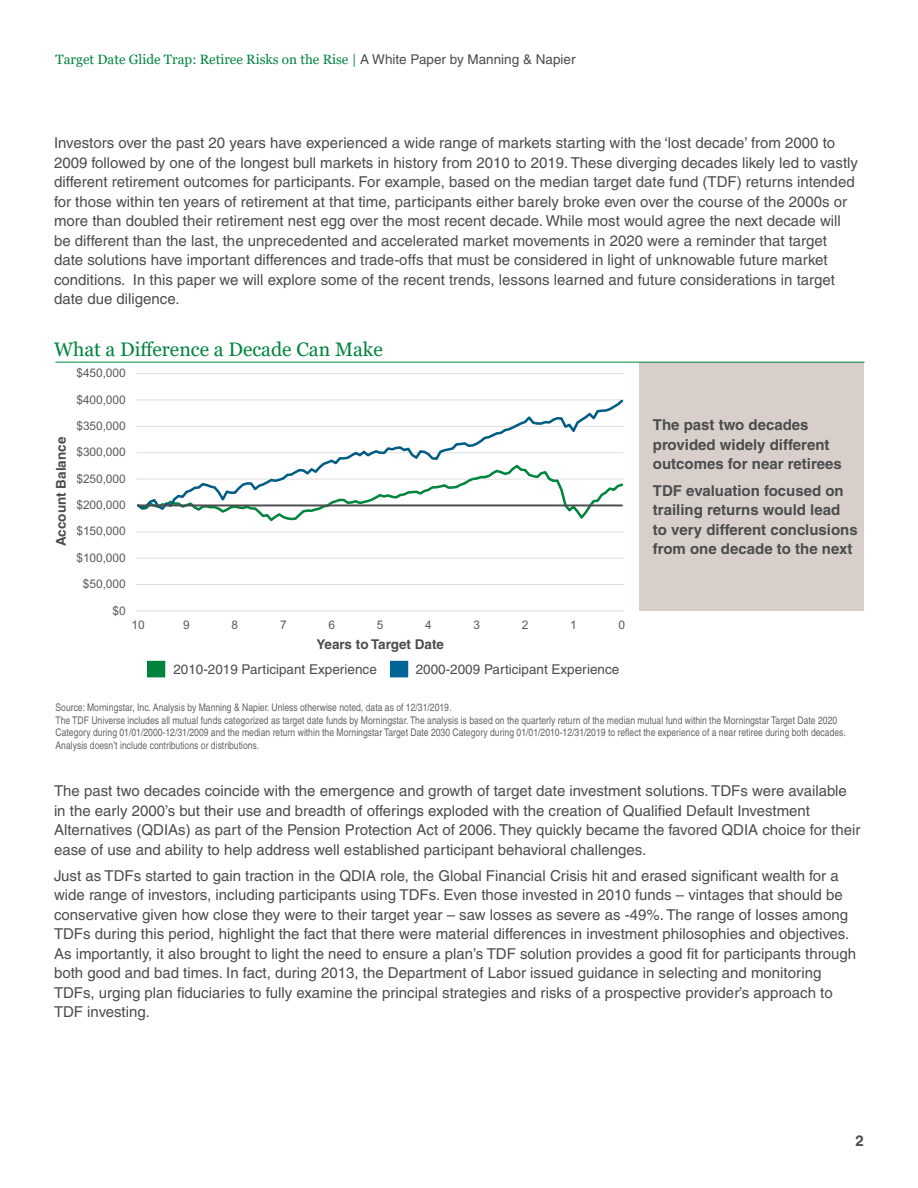
<style>
.page{position:relative;width:918px;height:1188px;background:#fff}
.page>*{position:absolute;margin:0;border:0;box-sizing:border-box;transform-origin:0 0}
.t1{font:19.5px "Georgia";color:#00843d}
.t2{font:15px/19.5px "Helvetica";color:#4b4c4d}
.t3{font:700 15px/19.5px "Helvetica";color:#4b4c4d}
.t4{font:13.5px "Georgia";color:#00843d}
.t5{font:13.5px "Helvetica";color:#4b4c4d}
.t6{font:700 13.5px "Helvetica";color:#4b4c4d}
.t7{font:11.85px "Arial";color:#595959}
.t8{font:condensed 10.5px/12.6px "Helvetica";color:#636366}
.s1{font-family:"Helvetica";color:#4b4c4d}
</style>
<div class="page">
<div style="left:639px;top:362px;width:225px;height:249px;background:#d8cfca"></div>
<hr style="left:55px;top:362px;width:809px;height:1px;background:#00843d">
<div style="left:147px;top:661px;width:18px;height:16px;background:#00843d"></div>
<div style="left:390px;top:661px;width:18px;height:16px;background:#006494"></div>
<hr style="left:136px;top:584px;width:488px;height:1px;background:#dfdfdf">
<hr style="left:136px;top:558px;width:488px;height:1px;background:#e9e9e9">
<hr style="left:136px;top:532px;width:488px;height:1px;background:#f3f3f3">
<hr style="left:136px;top:373px;width:488px;height:1px;background:#e3e3e3">
<hr style="left:136px;top:611px;width:488px;height:1px;background:#d9d9d9">
<svg style="left:221px;top:512px;width:367px;height:10px"></svg>
<svg style="left:136px;top:399px;width:488px;height:113px"></svg>
<hr style="left:138px;top:504px;width:484px;height:2px;background:#4d4d4f">
<p class="t4" style="left:55px;top:52px;width:522px">Target Date Glide Trap: Retiree Risks on the Rise | <span class="s1">A White Paper by Manning &amp; Napier</span></p>
<p class="t2" style="left:54px;top:133px;width:806px">Investors over the past 20 years have experienced a wide range of markets starting with the ‘lost decade’ from 2000 to 2009 followed by one of the longest bull markets in history from 2010 to 2019. These diverging decades likely led to vastly different retirement outcomes for participants. For example, based on the median target date fund (TDF) returns intended for those within ten years of retirement at that time, participants either barely broke even over the course of the 2000s or more than doubled their retirement nest egg over the most recent decade. While most would agree the next decade will be different than the last, the unprecedented and accelerated market movements in 2020 were a reminder that target date solutions have important differences and trade-offs that must be considered in light of unknowable future market conditions. In this paper we will explore some of the recent trends, lessons learned and future considerations in target date due diligence.</p>
<p class="t1" style="left:54px;top:337px;width:330px">What a Difference a Decade Can Make</p>
<p class="t7" style="left:76px;top:366px;width:51px">$450,000</p>
<p class="t6" style="left:53px;top:546px;width:111px;rotate:-90deg">Account Balance</p>
<p class="t7" style="left:76px;top:393px;width:51px">$400,000</p>
<p class="t7" style="left:76px;top:419px;width:51px">$350,000</p>
<p class="t7" style="left:76px;top:445px;width:51px">$300,000</p>
<p class="t7" style="left:76px;top:472px;width:51px">$250,000</p>
<p class="t7" style="left:76px;top:498px;width:51px">$200,000</p>
<p class="t7" style="left:76px;top:525px;width:51px">$150,000</p>
<p class="t7" style="left:76px;top:551px;width:51px">$100,000</p>
<p class="t7" style="left:83px;top:577px;width:44px">$50,000</p>
<p class="t7" style="left:113px;top:604px;width:15px">$0</p>
<p class="t7" style="left:132px;top:618px;width:15px">10</p>
<p class="t7" style="left:183px;top:618px;width:8px">9</p>
<p class="t7" style="left:232px;top:618px;width:8px">8</p>
<p class="t7" style="left:280px;top:618px;width:8px">7</p>
<p class="t7" style="left:328px;top:618px;width:8px">6</p>
<p class="t7" style="left:377px;top:618px;width:8px">5</p>
<p class="t7" style="left:425px;top:618px;width:8px">4</p>
<p class="t7" style="left:473px;top:618px;width:8px">3</p>
<p class="t7" style="left:522px;top:618px;width:8px">2</p>
<p class="t7" style="left:570px;top:618px;width:8px">1</p>
<p class="t7" style="left:619px;top:618px;width:8px">0</p>
<p class="t3" style="left:653px;top:415px;width:190px">The past two decades provided widely different outcomes for near retirees</p>
<p class="t3" style="left:653px;top:480px;width:206px">TDF evaluation focused on trailing returns would lead to very different conclusions from one decade to the next</p>
<p class="t6" style="left:317px;top:636px;width:129px">Years to Target Date</p>
<p class="t5" style="left:173px;top:662px;width:205px">2010-2019 Participant Experience</p>
<p class="t8" style="left:55px;top:701px;width:397px">Source: Morningstar, Inc. Analysis by Manning &amp; Napier. Unless otherwise noted, data as of 12/31/2019.</p>
<p class="t8" style="left:55px;top:714px;width:792px">The TDF Universe includes all mutual funds categorized as target date funds by Morningstar. The analysis is based on the quarterly return of the median mutual fund within the Morningstar Target Date 2020<br>Category during 01/01/2000-12/31/2009 and the median return within the Morningstar Target Date 2030 Category during 01/01/2010-12/31/2019 to reflect the experience of a near retiree during both decades.<br>Analysis doesn’t include contributions or distributions.</p>
<p class="t2" style="left:54px;top:781px;width:808px">The past two decades coincide with the emergence and growth of target date investment solutions. TDFs were available in the early 2000’s but their use and breadth of offerings exploded with the creation of Qualified Default Investment Alternatives (QDIAs) as part of the Pension Protection Act of 2006. They quickly became the favored QDIA choice for their ease of use and ability to help address well established participant behavioral challenges.</p>
<p class="t2" style="left:54px;top:866px;width:804px">Just as TDFs started to gain traction in the QDIA role, the Global Financial Crisis hit and erased significant wealth for a wide range of investors, including participants using TDFs. Even those invested in 2010 funds – vintages that should be conservative given how close they were to their target year – saw losses as severe as -49%. The range of losses among TDFs during this period, highlight the fact that there were material differences in investment philosophies and objectives.<br>As importantly, it also brought to light the need to ensure a plan’s TDF solution provides a good fit for participants through both good and bad times. In fact, during 2013, the Department of Labor issued guidance in selecting and monitoring TDFs, urging plan fiduciaries to fully examine the principal strategies and risks of a prospective provider’s approach to TDF investing.</p>
<p class="t5" style="left:416px;top:662px;width:205px">2000-2009 Participant Experience</p>
<p class="t3" style="left:856px;top:1131px;width:10px">2</p>
</div>
